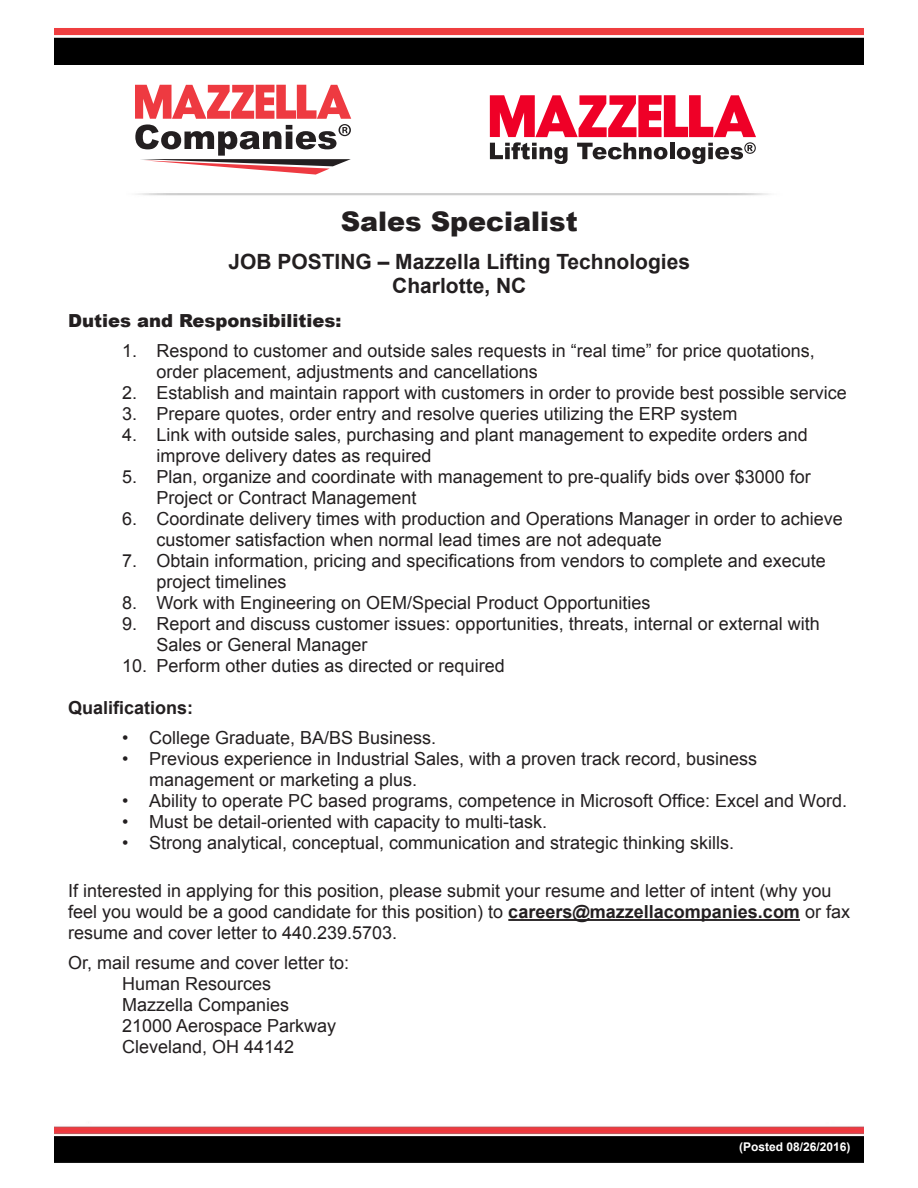
<style>
.page{position:relative;width:918px;height:1188px;background:#fff}
.page>*{position:absolute;margin:0;border:0;box-sizing:border-box;transform-origin:0 0}
.t1{font:900 27px "Arial";color:#231f20}
.t2{font:700 21px "Arial";color:#231f20}
.t3{font:18px/21px "Arial";color:#231f20}
.t4{font:900 18px "Arial";color:#231f20}
.t5{font:700 18px "Arial";color:#231f20}
.t6{font:700 12px "Arial";color:#fff}
.s1{font-weight:700}
</style>
<div class="page">
<img style="left:54px;top:1126px;width:810px;height:37px">
<img style="left:54px;top:28px;width:810px;height:37px">
<hr style="left:508px;top:919px;width:292px;height:2px;background:#231f20">
<svg style="left:135px;top:85px;width:216px;height:90px"></svg>
<svg style="left:490px;top:95px;width:266px;height:69px"></svg>
<p class="t1" style="left:341px;top:202px;width:238px">Sales Specialist</p>
<p class="t2" style="left:228px;top:247px;width:463px">JOB POSTING – Mazzella Lifting Technologies</p>
<p class="t2" style="left:392px;top:271px;width:136px">Charlotte, NC</p>
<p class="t4" style="left:68px;top:308px;width:275px">Duties and Responsibilities:</p>
<p class="t3" style="left:157px;top:340px;width:660px;text-indent:-35px">1. Respond to customer and outside sales requests in “real time” for price quotations, order placement, adjustments and cancellations</p>
<p class="t3" style="left:122px;top:382px;width:726px">2. Establish and maintain rapport with customers in order to provide best possible service</p>
<p class="t3" style="left:122px;top:403px;width:617px">3. Prepare quotes, order entry and resolve queries utilizing the ERP system</p>
<p class="t3" style="left:157px;top:424px;width:653px;text-indent:-35px">4. Link with outside sales, purchasing and plant management to expedite orders and improve delivery dates as required</p>
<p class="t3" style="left:157px;top:466px;width:656px;text-indent:-35px">5. Plan, organize and coordinate with management to pre-qualify bids over $3000 for<br>Project or Contract Management</p>
<p class="t3" style="left:157px;top:508px;width:688px;text-indent:-35px">6. Coordinate delivery times with production and Operations Manager in order to achieve customer satisfaction when normal lead times are not adequate</p>
<p class="t3" style="left:157px;top:550px;width:671px;text-indent:-35px">7. Obtain information, pricing and specifications from vendors to complete and execute project timelines</p>
<p class="t3" style="left:122px;top:592px;width:530px">8. Work with Engineering on OEM/Special Product Opportunities</p>
<p class="t3" style="left:157px;top:613px;width:665px;text-indent:-35px">9. Report and discuss customer issues: opportunities, threats, internal or external with<br>Sales or General Manager</p>
<p class="t3" style="left:122px;top:655px;width:384px">10. Perform other duties as directed or required</p>
<p class="t5" style="left:68px;top:696px;width:127px">Qualifications:</p>
<p class="t3" style="left:122px;top:727px;width:316px">• College Graduate, BA/BS Business.</p>
<p class="t3" style="left:149px;top:748px;width:610px;text-indent:-27px">• Previous experience in Industrial Sales, with a proven track record, business management or marketing a plus.</p>
<p class="t3" style="left:122px;top:790px;width:726px">• Ability to operate PC based programs, competence in Microsoft Office: Excel and Word.</p>
<p class="t3" style="left:122px;top:811px;width:427px">• Must be detail-oriented with capacity to multi-task.</p>
<p class="t3" style="left:122px;top:832px;width:614px">• Strong analytical, conceptual, communication and strategic thinking skills.</p>
<p class="t3" style="left:68px;top:880px;width:784px">If interested in applying for this position, please submit your resume and letter of intent (why you feel you would be a good candidate for this position) to <span class="s1">careers@mazzellacompanies.com</span> or fax resume and cover letter to 440.239.5703.</p>
<p class="t3" style="left:68px;top:952px;width:283px">Or, mail resume and cover letter to:</p>
<p class="t3" style="left:122px;top:973px;width:151px">Human Resources</p>
<p class="t3" style="left:122px;top:994px;width:169px">Mazzella Companies</p>
<p class="t3" style="left:122px;top:1015px;width:216px">21000 Aerospace Parkway</p>
<p class="t3" style="left:122px;top:1036px;width:174px">Cleveland, OH 44142</p>
<p class="t6" style="left:739px;top:1139px;width:113px">(Posted 08/26/2016)</p>
</div>
